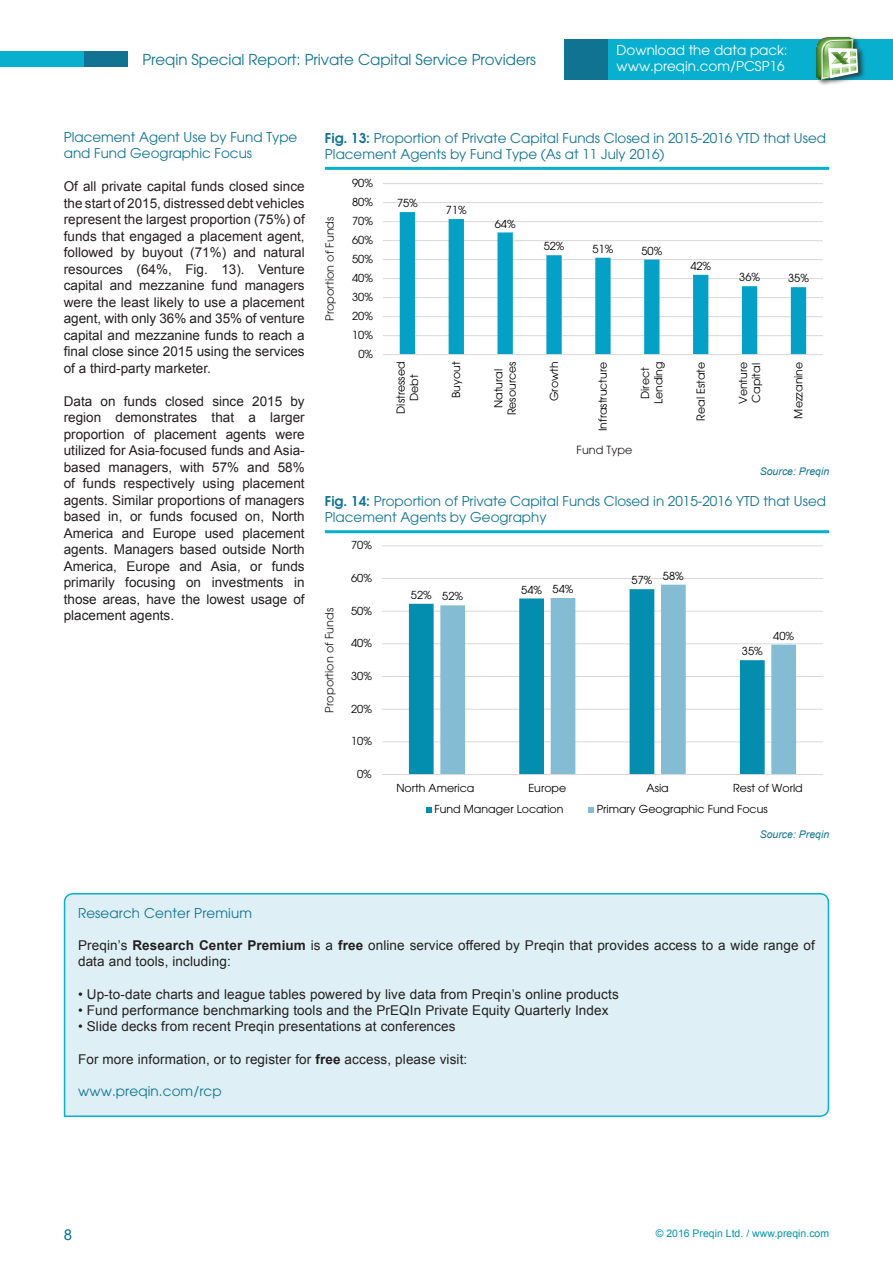
<style>
.page{position:relative;width:893px;height:1263px;background:#fff}
.page>*{position:absolute;margin:0;border:0;box-sizing:border-box;transform-origin:0 0}
.t1{font:15px "Avant Garde CE";letter-spacing:-.005em;color:#107392}
.t2{font:15px "Arial";color:#107392}
.t3{font:13.5px/16.5px "Arial";letter-spacing:.01em;color:#231f20;text-align:justify}
.t4{font:13.5px/16.2px "Avant Garde CE";color:#107392}
.t5{font:13.5px/16.2px "Avant Garde CE";color:#fff}
.t6{font:11.25px "Avant Garde CE";color:#231f20}
.t7{font:11.1px/13.2px "Avant Garde CE";color:#000;text-align:center}
.t8{font:10.95px "Avant Garde CE";color:#000}
.t9{font:10.5px "Arial";color:#0194aa}
.t10{font:italic 10.5px "Arial";color:#107392}
.s1{font-weight:600}
.s2{font-weight:700}
</style>
<div class="page">
<div style="left:0;top:51px;width:84px;height:16px;background:#08afcf"></div>
<div style="left:84px;top:51px;width:44px;height:16px;background:#107392"></div>
<div style="left:608px;top:39px;width:285px;height:41px;background:#08afcf"></div>
<div style="left:565px;top:39px;width:43px;height:40px;background:#107392"></div>
<div style="left:815px;top:35px;width:51px;height:52px;background:#231f20;opacity:.75"></div>
<img style="left:817px;top:37px;width:42px;height:42px">
<hr style="left:383px;top:335px;width:440px;height:1px;background:#d9d9d9">
<hr style="left:383px;top:316px;width:440px;height:1px;background:#d9d9d9">
<hr style="left:383px;top:297px;width:440px;height:1px;background:#d9d9d9">
<hr style="left:383px;top:278px;width:440px;height:1px;background:#d9d9d9">
<hr style="left:383px;top:259px;width:440px;height:1px;background:#d9d9d9">
<hr style="left:383px;top:240px;width:440px;height:1px;background:#d9d9d9">
<hr style="left:383px;top:221px;width:440px;height:1px;background:#d9d9d9">
<hr style="left:383px;top:202px;width:440px;height:1px;background:#d9d9d9">
<hr style="left:383px;top:183px;width:440px;height:1px;background:#d9d9d9">
<svg style="left:400px;top:212px;width:406px;height:142px"></svg>
<hr style="left:383px;top:354px;width:440px;height:1px;background:#d9d9d9">
<hr style="left:325px;top:167px;width:504px;height:3px;background:#08afcf">
<hr style="left:382px;top:742px;width:441px;height:1px;background:#d9d9d9">
<hr style="left:382px;top:709px;width:441px;height:1px;background:#d9d9d9">
<hr style="left:382px;top:676px;width:441px;height:1px;background:#d9d9d9">
<hr style="left:382px;top:644px;width:441px;height:1px;background:#d9d9d9">
<hr style="left:382px;top:611px;width:441px;height:1px;background:#d9d9d9">
<hr style="left:382px;top:578px;width:441px;height:1px;background:#d9d9d9">
<hr style="left:382px;top:545px;width:441px;height:1px;background:#d9d9d9">
<svg style="left:409px;top:603px;width:31px;height:171px;fill:#038dae"></svg>
<svg style="left:440px;top:585px;width:356px;height:189px"></svg>
<hr style="left:382px;top:774px;width:441px;height:1px;background:#d9d9d9">
<svg style="left:426px;top:807px;width:6px;height:6px"></svg>
<svg style="left:588px;top:807px;width:6px;height:6px"></svg>
<hr style="left:325px;top:530px;width:504px;height:3px;background:#08afcf">
<div style="left:63px;top:893px;width:767px;height:224px;background:#def0f5"></div>
<p class="t1" style="left:142px;top:51px;width:395px">Preqin Special Report: Private Capital Service Providers</p>
<p class="t5" style="left:617px;top:42px;width:173px">Download the data pack: www.preqin.com/PCSP16</p>
<p class="t4" style="left:64px;top:128px;width:235px">Placement Agent Use by Fund Type and Fund Geographic Focus</p>
<p class="t3" style="left:64px;top:178px;width:242px">Of all private capital funds closed since the start of 2015, distressed debt vehicles represent the largest proportion (75%) of funds that engaged a placement agent, followed by buyout (71%) and natural resources (64%, Fig. 13). Venture capital and mezzanine fund managers were the least likely to use a placement agent, with only 36% and 35% of venture capital and mezzanine funds to reach a final close since 2015 using the services of a third-party marketer.</p>
<p class="t3" style="left:64px;top:393px;width:242px">Data on funds closed since 2015 by region demonstrates that a larger proportion of placement agents were utilized for Asia-focused funds and Asia&shy;based managers, with 57% and 58% of funds respectively using placement agents. Similar proportions of managers based in, or funds focused on, North America and Europe used placement agents. Managers based outside North America, Europe and Asia, or funds primarily focusing on investments in those areas, have the lowest usage of placement agents.</p>
<p class="t4" style="left:325px;top:130px;width:503px"><span class="s1">Fig. 13:</span> Proportion of Private Capital Funds Closed in 2015-2016 YTD that Used<br>Placement Agents by Fund Type (As at 11 July 2016)</p>
<p class="t6" style="left:323px;top:321px;width:106px;rotate:-90deg">Proportion of Funds</p>
<p class="t7" style="left:352px;top:176px;width:22px">90%</p>
<p class="t7" style="left:352px;top:195px;width:22px">80%</p>
<p class="t7" style="left:352px;top:214px;width:22px">70%</p>
<p class="t7" style="left:352px;top:233px;width:22px">60%</p>
<p class="t7" style="left:352px;top:252px;width:22px">50%</p>
<p class="t7" style="left:352px;top:271px;width:22px">40%</p>
<p class="t7" style="left:352px;top:290px;width:22px">30%</p>
<p class="t7" style="left:352px;top:309px;width:22px">20%</p>
<p class="t7" style="left:352px;top:328px;width:22px">10%</p>
<p class="t7" style="left:358px;top:347px;width:16px">0%</p>
<p class="t7" style="left:397px;top:196px;width:22px">75%</p>
<p class="t7" style="left:446px;top:203px;width:22px">71%</p>
<p class="t7" style="left:495px;top:217px;width:22px">64%</p>
<p class="t7" style="left:544px;top:240px;width:22px">52%</p>
<p class="t7" style="left:592px;top:242px;width:22px">51%</p>
<p class="t7" style="left:641px;top:244px;width:22px">50%</p>
<p class="t7" style="left:690px;top:259px;width:22px">42%</p>
<p class="t7" style="left:739px;top:271px;width:22px">36%</p>
<p class="t7" style="left:788px;top:272px;width:22px">35%</p>
<p class="t7" style="left:394px;top:414px;width:54px;rotate:-90deg">Distressed<br>Debt</p>
<p class="t7" style="left:450px;top:398px;width:38px;rotate:-90deg">Buyout</p>
<p class="t7" style="left:492px;top:415px;width:55px;rotate:-90deg">Natural<br>Resources</p>
<p class="t7" style="left:547px;top:401px;width:41px;rotate:-90deg">Growth</p>
<p class="t7" style="left:596px;top:431px;width:71px;rotate:-90deg">Infrastructure</p>
<p class="t7" style="left:639px;top:404px;width:44px;rotate:-90deg">Direct<br>Lending</p>
<p class="t7" style="left:694px;top:420px;width:60px;rotate:-90deg">Real Estate</p>
<p class="t7" style="left:736px;top:404px;width:44px;text-align:left;rotate:-90deg">Venture<br>Capital</p>
<p class="t7" style="left:792px;top:419px;width:58px;rotate:-90deg">Mezzanine</p>
<p class="t6" style="left:576px;top:444px;width:57px">Fund Type</p>
<p class="t10" style="left:760px;top:464px;width:71px">Source: Preqin</p>
<p class="t4" style="left:325px;top:493px;width:503px"><span class="s1">Fig. 14:</span> Proportion of Private Capital Funds Closed in 2015-2016 YTD that Used<br>Placement Agents by Geography</p>
<p class="t6" style="left:323px;top:712px;width:106px;rotate:-90deg">Proportion of Funds</p>
<p class="t8" style="left:351px;top:539px;width:22px">70%</p>
<p class="t8" style="left:351px;top:571px;width:22px">60%</p>
<p class="t8" style="left:351px;top:604px;width:22px">50%</p>
<p class="t8" style="left:351px;top:637px;width:22px">40%</p>
<p class="t8" style="left:351px;top:670px;width:22px">30%</p>
<p class="t8" style="left:351px;top:702px;width:22px">20%</p>
<p class="t8" style="left:351px;top:735px;width:22px">10%</p>
<p class="t8" style="left:357px;top:768px;width:16px">0%</p>
<p class="t8" style="left:411px;top:588px;width:22px">52%</p>
<p class="t8" style="left:442px;top:590px;width:22px">52%</p>
<p class="t8" style="left:521px;top:583px;width:22px">54%</p>
<p class="t8" style="left:553px;top:583px;width:22px">54%</p>
<p class="t8" style="left:632px;top:574px;width:22px">57%</p>
<p class="t8" style="left:663px;top:569px;width:22px">58%</p>
<p class="t8" style="left:742px;top:645px;width:22px">35%</p>
<p class="t8" style="left:773px;top:629px;width:22px">40%</p>
<p class="t8" style="left:396px;top:781px;width:79px">North America</p>
<p class="t8" style="left:528px;top:781px;width:39px">Europe</p>
<p class="t8" style="left:647px;top:781px;width:24px">Asia</p>
<p class="t8" style="left:733px;top:781px;width:71px">Rest of World</p>
<p class="t8" style="left:435px;top:803px;width:130px">Fund Manager Location</p>
<p class="t8" style="left:597px;top:803px;width:172px">Primary Geographic Fund Focus</p>
<p class="t10" style="left:760px;top:827px;width:71px">Source: Preqin</p>
<p class="t4" style="left:78px;top:905px;width:176px">Research Center Premium</p>
<p class="t3" style="left:78px;top:937px;width:738px">Preqin’s <span class="s2">Research Center Premium</span> is a <span class="s2">free</span> online service offered by Preqin that provides access to a wide range of data and tools, including:</p>
<p class="t3" style="left:78px;top:986px;width:542px">• Up-to-date charts and league tables powered by live data from Preqin’s online products</p>
<p class="t3" style="left:78px;top:1002px;width:532px">• Fund performance benchmarking tools and the PrEQIn Private Equity Quarterly Index</p>
<p class="t3" style="left:78px;top:1018px;width:379px">• Slide decks from recent Preqin presentations at conferences</p>
<p class="t3" style="left:78px;top:1051px;width:391px">For more information, or to register for <span class="s2">free</span> access, please visit:</p>
<p class="t4" style="left:78px;top:1083px;width:145px">www.preqin.com/rcp</p>
<p class="t2" style="left:64px;top:1225px;width:10px">8</p>
<p class="t9" style="left:656px;top:1226px;width:175px">© 2016 Preqin Ltd. / www.preqin.com</p>
</div>
